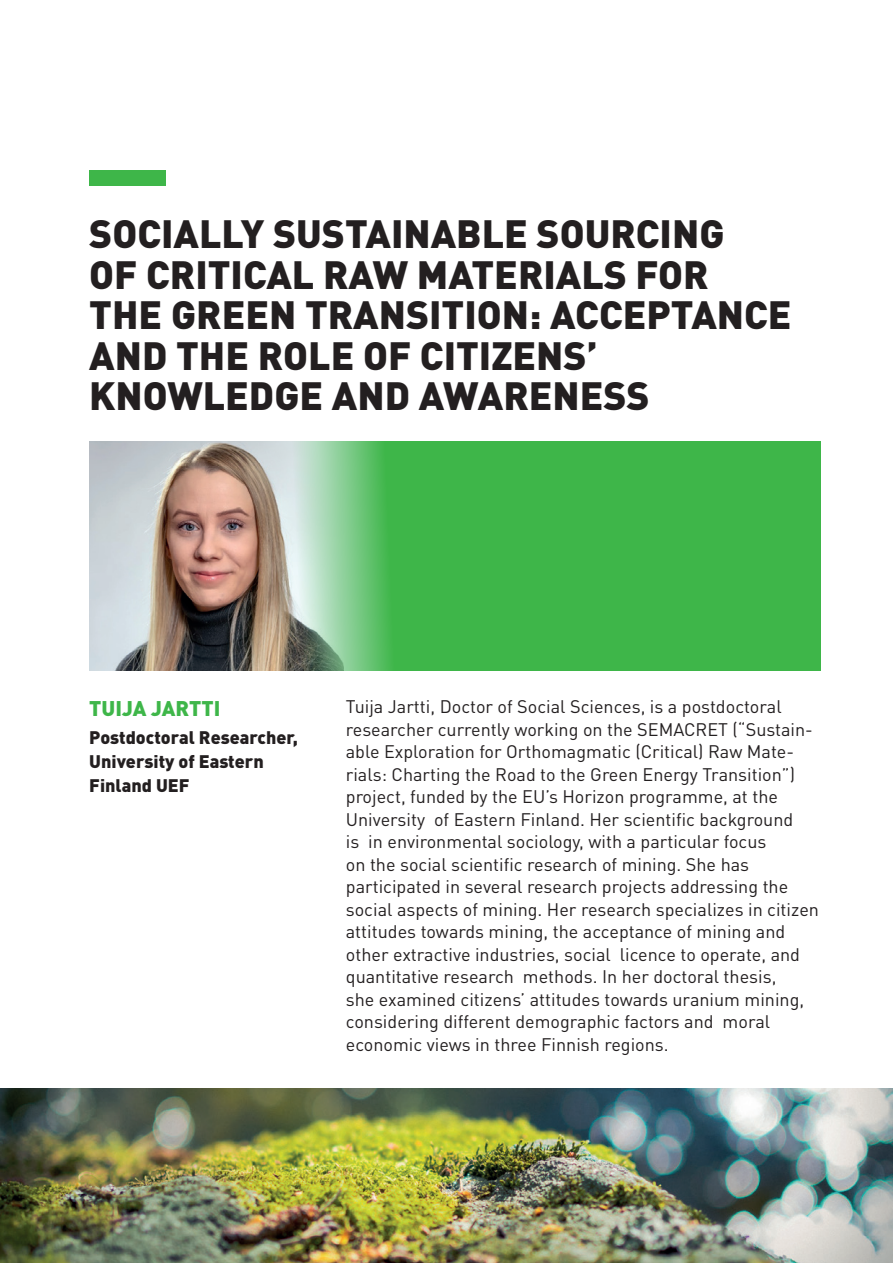
<style>
.page{position:relative;width:893px;height:1263px;background:#fff}
.page>*{position:absolute;margin:0;border:0;box-sizing:border-box;transform-origin:0 0}
.t1{font:900 39px/40.5px "DIN Pro";color:#231f20}
.t2{font:900 21px "DIN Pro";color:#3eb649}
.t3{font:18px/22.5px "DIN Pro";color:#231f20}
.t4{font:900 18px/24px "DIN Pro";color:#231f20}
</style>
<div class="page">
<div style="left:89px;top:441px;width:732px;height:230px;background:#3eb649"></div>
<svg style="left:343px;top:441px;width:46px;height:230px"></svg>
<img style="left:89px;top:441px;width:254px;height:230px">
<div style="left:89px;top:170px;width:76px;height:15px;background:#3eb649"></div>
<img style="left:0;top:1089px;width:893px;height:174px">
<h1 class="t1" style="left:89px;top:212px;width:704px">SOCIALLY SUSTAINABLE SOURCING<br>OF CRITICAL RAW MATERIALS FOR<br>THE GREEN TRANSITION: ACCEPTANCE<br>AND THE ROLE OF CITIZENS’<br>KNOWLEDGE AND AWARENESS</h1>
<p class="t2" style="left:89px;top:694px;width:133px">TUIJA JARTTI</p>
<p class="t4" style="left:89px;top:725px;width:210px">Postdoctoral Researcher,<br>University of Eastern<br>Finland UEF</p>
<p class="t3" style="left:346px;top:695px;width:475px">Tuija Jartti, Doctor of Social Sciences, is a postdoctoral researcher currently working on the SEMACRET (“Sustain&shy;able Exploration for Orthomagmatic (Critical) Raw Mate&shy;rials: Charting the Road to the Green Energy Transition”) project, funded by the EU’s Horizon programme, at the University of Eastern Finland. Her scientific background<br>is in environmental sociology, with a particular focus<br>on the social scientific research of mining. She has participated in several research projects addressing the social aspects of mining. Her research specializes in citizen attitudes towards mining, the acceptance of mining and other extractive industries, social licence to operate, and quantitative research methods. In her doctoral thesis,<br>she examined citizens’ attitudes towards uranium mining, considering different demographic factors and moral economic views in three Finnish regions.</p>
</div>
